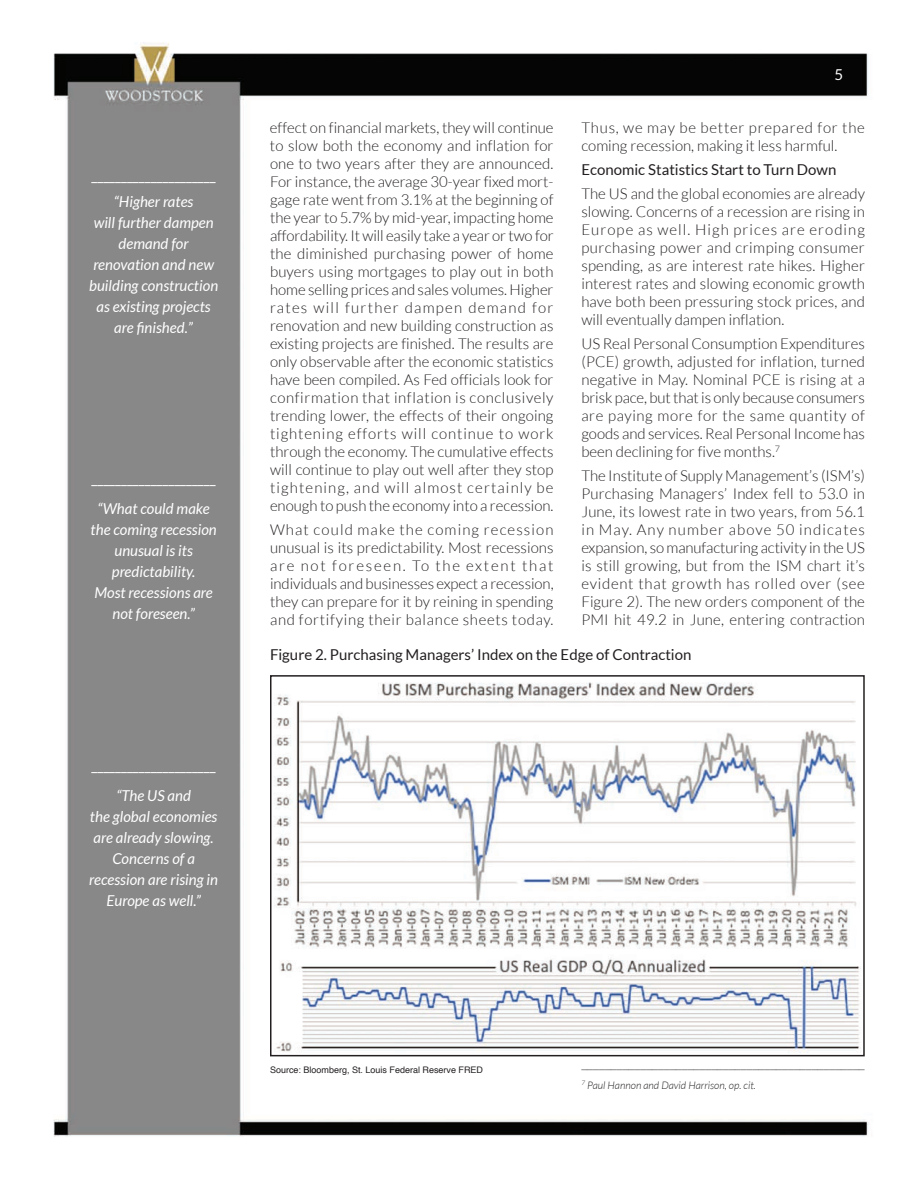
<style>
.page{position:relative;width:918px;height:1188px;background:#fff}
.page>*{position:absolute;margin:0;border:0;box-sizing:border-box;transform-origin:0 0}
.t1{font:300 15px/18px "Lato";color:#231f20;text-align:justify}
.t2{font:italic 15px/21px "Lato";color:#fff;text-align:center}
.t3{font:15px "Lato";color:#231f20}
.t4{font:15px "Lato";color:#fff}
.t5{font:italic 300 10.5px "Lato";color:#231f20}
.t6{font:9px "Helvetica";color:#231f20}
</style>
<div class="page">
<img style="left:53px;top:42px;width:816px;height:1095px">
<img style="left:273px;top:678px;width:589px;height:375px">
<div style="left:270px;top:675px;width:595px;height:381px;border:2px solid #231f20"></div>
<p class="t4" style="left:92px;top:166px;width:126px">_____________________</p>
<p class="t2" style="left:89px;top:190px;width:131px">“Higher rates<br>will further dampen demand for renovation and new building construction as existing projects are finished.”</p>
<p class="t4" style="left:92px;top:469px;width:126px">_____________________</p>
<p class="t2" style="left:91px;top:498px;width:128px">“What could make the coming recession unusual is its predictability.<br>Most recessions are not foreseen.”</p>
<p class="t4" style="left:92px;top:756px;width:126px">_____________________</p>
<p class="t2" style="left:89px;top:784px;width:131px">“The US and<br>the global economies are already slowing.<br>Concerns of a recession are rising in<br>Europe as well.”</p>
<p class="t1" style="left:270px;top:118px;width:285px">effect on financial markets, they will continue to slow both the economy and inflation for one to two years after they are announced.<br>For instance, the average 30-year fixed mort&shy;gage rate went from 3.1% at the beginning of the year to 5.7% by mid-year, impacting home affordability. It will easily take a year or two for the diminished purchasing power of home buyers using mortgages to play out in both home selling prices and sales volumes. Higher rates will further dampen demand for renovation and new building construction as existing projects are finished. The results are only observable after the economic statistics have been compiled. As Fed officials look for confirmation that inflation is conclusively trending lower, the effects of their ongoing tightening efforts will continue to work through the economy. The cumulative effects will continue to play out well after they stop tightening, and will almost certainly be enough to push the economy into a recession.</p>
<p class="t1" style="left:270px;top:520px;width:285px">What could make the coming recession unusual is its predictability. Most recessions are not foreseen. To the extent that individuals and businesses expect a recession, they can prepare for it by reining in spending and fortifying their balance sheets today.</p>
<p class="t4" style="left:835px;top:65px;width:10px">5</p>
<p class="t1" style="left:581px;top:118px;width:285px">Thus, we may be better prepared for the coming recession, making it less harmful.</p>
<p class="t3" style="left:581px;top:160px;width:256px">Economic Statistics Start to Turn Down</p>
<p class="t1" style="left:581px;top:184px;width:285px">The US and the global economies are already slowing. Concerns of a recession are rising in Europe as well. High prices are eroding purchasing power and crimping consumer spending, as are interest rate hikes. Higher interest rates and slowing economic growth have both been pressuring stock prices, and will eventually dampen inflation.</p>
<p class="t1" style="left:581px;top:334px;width:285px">US Real Personal Consumption Expenditures (PCE) growth, adjusted for inflation, turned negative in May. Nominal PCE is rising at a brisk pace, but that is only because consumers are paying more for the same quantity of goods and services. Real Personal Income has been declining for five months.<sup>7</sup></p>
<p class="t1" style="left:581px;top:466px;width:285px">The Institute of Supply Management’s (ISM’s)<br>Purchasing Managers’ Index fell to 53.0 in June, its lowest rate in two years, from 56.1 in May. Any number above 50 indicates expansion, so manufacturing activity in the US is still growing, but from the ISM chart it’s evident that growth has rolled over (see Figure 2). The new orders component of the PMI hit 49.2 in June, entering contraction</p>
<p class="t3" style="left:270px;top:645px;width:423px">Figure 2. Purchasing Managers’ Index on the Edge of Contraction</p>
<p class="t6" style="left:270px;top:1066px;width:215px">Source: Bloomberg, St. Louis Federal Reserve FRED</p>
<p class="t1" style="left:581px;top:1054px;width:285px">________________________________________________</p>
<p class="t5" style="left:581px;top:1079px;width:176px"><sup>7</sup> Paul Hannon and David Harrison, op. cit.</p>
</div>
